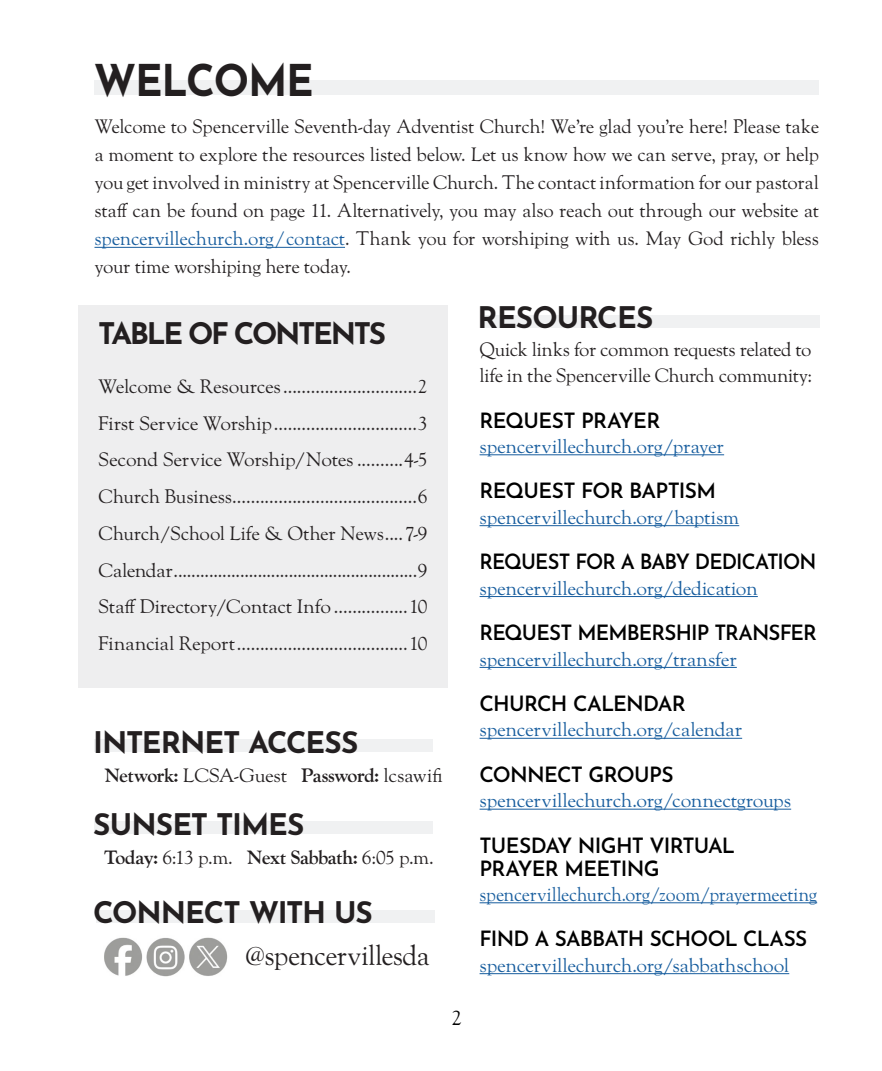
<style>
.page{position:relative;width:882px;height:1071px;background:#fff}
.page>*{position:absolute;margin:0;border:0;box-sizing:border-box;transform-origin:0 0}
.church_life_subhead{font:700 43.75px "Josefin Sans";letter-spacing:-.03em;color:#231f20;scale:.95 1}
.church_life_body{font:700 29.75px "Josefin Sans";letter-spacing:-.035em;color:#231f20}
.church_life_subhead-2{font:700 29.75px "Josefin Sans";letter-spacing:-.08em;color:#231f20}
.church_life_subhead-3{font:700 29.75px "Josefin Sans";letter-spacing:-.05em;color:#231f20}
.church_life_subhead-4{font:700 29.75px "Josefin Sans";letter-spacing:-.03em;color:#231f20}
.New_Service_Line_Items{font:28px "LTC Goudy Oldstyle Pro";letter-spacing:-.02em;color:#231f20;scale:.95 1}
.New_Service_Line_Items-2{font:600 21px/22.8px "Josefin Sans";letter-spacing:-.04em;color:#000}
.New_Service_Line_Items-3{font:600 21px "Josefin Sans";letter-spacing:-.04em;color:#000;scale:.96 1}
.t1{font:21px "LTC Goudy Oldstyle Pro";color:#000}
.church_life_subhead-5{font:19.25px/28px "LTC Goudy Oldstyle Pro";letter-spacing:-.015em;color:#231f20;text-align:justify}
.table_of_contents{font:19.25px "LTC Goudy Oldstyle Pro";letter-spacing:-.015em;color:#231f20}
.New_Service_Line_Items-4{font:19.25px "LTC Goudy Oldstyle Pro";letter-spacing:-.015em;color:#175d9e}
.New_Service_Line_Items-5{font:19.25px/26.2px "LTC Goudy Oldstyle Pro";letter-spacing:-.02em;color:#231f20}
.New_Service_Line_Items-6{font:19.25px "LTC Goudy Oldstyle Pro";letter-spacing:-.015em;color:#175d9e;scale:.93 1}
.church_life_subhead-6{font:700 19.25px "LTC Goudy Oldstyle Pro";letter-spacing:-.01em;color:#231f20}
.s1{color:#175d9e}
.s2{font-weight:700}
.s3{font-weight:400}
</style>
<div class="page">
<div style="left:96px;top:910px;width:339px;height:13px;background:#f0f1f2"></div>
<div style="left:79px;top:305px;width:369px;height:383px;background:#eeeeef"></div>
<div style="left:94px;top:80px;width:725px;height:14px;background:#f0f1f2"></div>
<hr style="left:94px;top:247px;width:251px;height:1px;background:#175d9e">
<hr style="left:480px;top:454px;width:244px;height:1px;background:#175d9e">
<hr style="left:480px;top:525px;width:259px;height:1px;background:#175d9e">
<hr style="left:480px;top:596px;width:278px;height:1px;background:#175d9e">
<hr style="left:480px;top:667px;width:257px;height:1px;background:#175d9e">
<hr style="left:480px;top:738px;width:262px;height:1px;background:#175d9e">
<hr style="left:480px;top:809px;width:311px;height:1px;background:#175d9e">
<hr style="left:480px;top:902px;width:337px;height:1px;background:#175d9e">
<hr style="left:480px;top:973px;width:309px;height:1px;background:#175d9e">
<div style="left:480px;top:316px;width:340px;height:12px;background:#f0f1f2"></div>
<img style="left:104px;top:937px;width:124px;height:40px">
<div style="left:94px;top:821px;width:339px;height:13px;background:#f0f1f2"></div>
<div style="left:94px;top:740px;width:339px;height:12px;background:#f0f1f2"></div>
<p class="church_life_subhead" style="left:94px;top:41px;width:233px">WELCOME</p>
<p class="church_life_subhead-5" style="left:94px;top:113px;width:726px">Welcome to Spencerville Seventh-day Adventist Church! We’re glad you’re here! Please take a moment to explore the resources listed below. Let us know how we can serve, pray, or help you get involved in ministry at Spencerville Church. The contact information for our pastoral staff can be found on page 11. Alternatively, you may also reach out through our website at <span class="s1">spencervillechurch.org/contact</span>. Thank you for worshiping with us. May God richly bless your time worshiping here today.</p>
<p class="church_life_subhead-2" style="left:98px;top:307px;width:289px">TABLE OF CONTENTS</p>
<p class="table_of_contents" style="left:98px;top:375px;width:330px">Welcome &amp; Resources.............................2</p>
<p class="table_of_contents" style="left:98px;top:412px;width:330px">First Service Worship...............................3</p>
<p class="table_of_contents" style="left:98px;top:449px;width:330px">Second Service Worship/Notes ..........4-5</p>
<p class="table_of_contents" style="left:98px;top:485px;width:330px">Church Business........................................6</p>
<p class="table_of_contents" style="left:98px;top:522px;width:331px">Church/School Life &amp; Other News....7-9</p>
<p class="table_of_contents" style="left:98px;top:559px;width:330px">Calendar.......................................................9</p>
<p class="table_of_contents" style="left:98px;top:596px;width:330px">Staff Directory/Contact Info ................10</p>
<p class="table_of_contents" style="left:98px;top:632px;width:330px">Financial Report.....................................10</p>
<p class="church_life_body" style="left:93px;top:716px;width:267px">INTERNET ACCESS</p>
<p class="church_life_subhead-5" style="left:104px;top:762px;width:340px"><span class="s2">Network:</span> LCSA-Guest <span class="s2">Password:</span> lcsawifi</p>
<p class="church_life_body" style="left:93px;top:798px;width:213px">SUNSET TIMES</p>
<p class="church_life_subhead-6" style="left:104px;top:846px;width:331px">Today: <span class="s3">6:13 p.m.</span> Next Sabbath: <span class="s3">6:05 p.m.</span></p>
<p class="church_life_subhead-3" style="left:93px;top:886px;width:281px">CONNECT WITH US</p>
<p class="New_Service_Line_Items" style="left:245px;top:939px;width:196px">@spencervillesda</p>
<p class="t1" style="left:452px;top:1006px;width:12px">2</p>
<p class="church_life_subhead-4" style="left:478px;top:291px;width:177px">RESOURCES</p>
<p class="New_Service_Line_Items-5" style="left:480px;top:336px;width:334px">Quick links for common requests related to life in the Spencerville Church community:</p>
<p class="New_Service_Line_Items-2" style="left:480px;top:406px;width:182px">REQUEST PRAYER</p>
<p class="New_Service_Line_Items-4" style="left:480px;top:435px;width:246px">spencervillechurch.org/prayer</p>
<p class="New_Service_Line_Items-2" style="left:480px;top:477px;width:238px">REQUEST FOR BAPTISM</p>
<p class="New_Service_Line_Items-4" style="left:480px;top:506px;width:261px">spencervillechurch.org/baptism</p>
<p class="New_Service_Line_Items-3" style="left:480px;top:544px;width:353px">REQUEST FOR A BABY DEDICATION</p>
<p class="New_Service_Line_Items-4" style="left:480px;top:577px;width:280px">spencervillechurch.org/dedication</p>
<p class="New_Service_Line_Items-2" style="left:480px;top:619px;width:339px">REQUEST MEMBERSHIP TRANSFER</p>
<p class="New_Service_Line_Items-4" style="left:480px;top:648px;width:259px">spencervillechurch.org/transfer</p>
<p class="New_Service_Line_Items-2" style="left:480px;top:689px;width:208px">CHURCH CALENDAR</p>
<p class="New_Service_Line_Items-4" style="left:480px;top:719px;width:264px">spencervillechurch.org/calendar</p>
<p class="New_Service_Line_Items-2" style="left:480px;top:760px;width:195px">CONNECT GROUPS</p>
<p class="New_Service_Line_Items-4" style="left:480px;top:789px;width:313px">spencervillechurch.org/connectgroups</p>
<p class="New_Service_Line_Items-2" style="left:480px;top:831px;width:257px">TUESDAY NIGHT VIRTUAL<br>PRAYER MEETING</p>
<p class="New_Service_Line_Items-6" style="left:480px;top:883px;width:364px">spencervillechurch.org/zoom/prayermeeting</p>
<p class="New_Service_Line_Items-2" style="left:480px;top:925px;width:329px">FIND A SABBATH SCHOOL CLASS</p>
<p class="New_Service_Line_Items-4" style="left:480px;top:954px;width:311px">spencervillechurch.org/sabbathschool</p>
</div>
